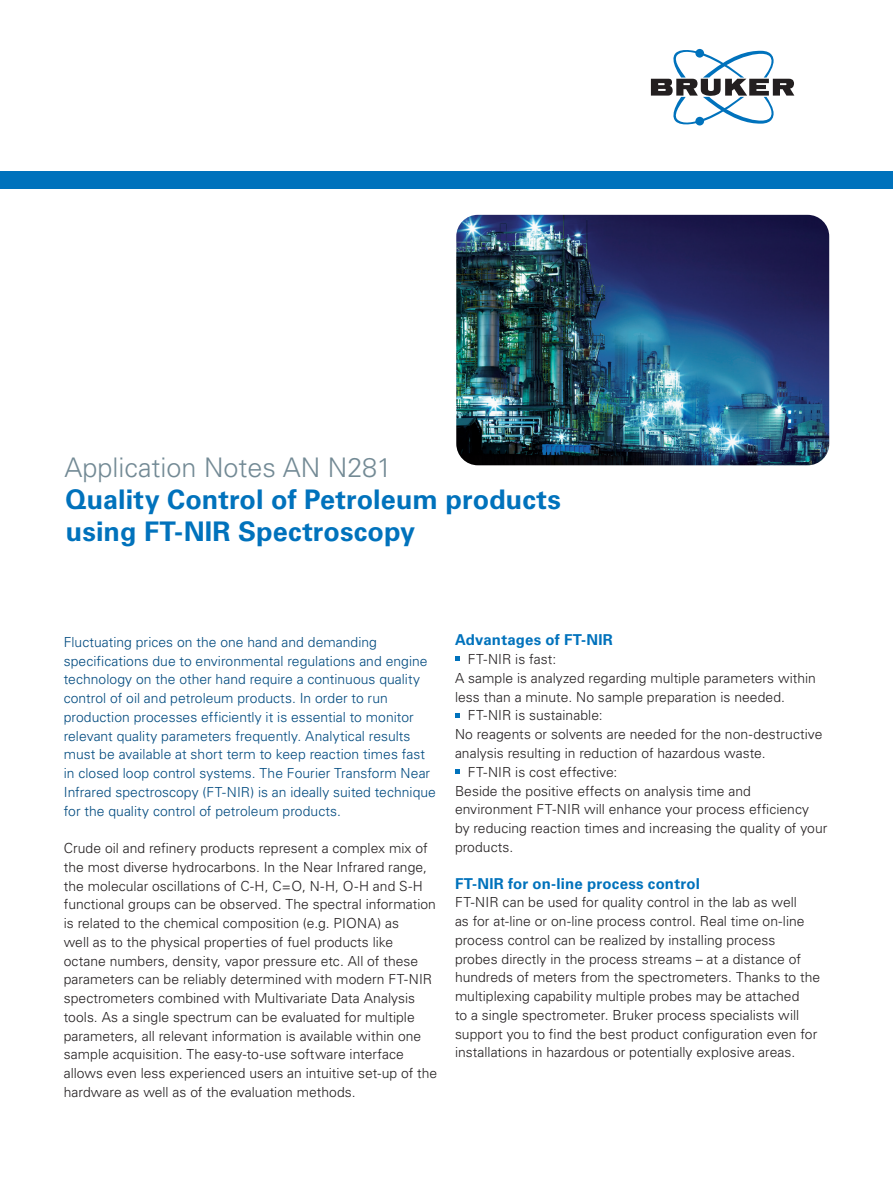
<style>
.page{position:relative;width:893px;height:1187px;background:#fff}
.page>*{position:absolute;margin:0;border:0;box-sizing:border-box;transform-origin:0 0}
.t1{font:700 27px/32.4px "Univers LT Std";letter-spacing:.005em;color:#0072bc}
.t2{font:300 27px "Univers LT Std";color:#738a95}
.t3{font:700 15px "Univers LT Std";letter-spacing:.015em;color:#0072bc}
.t4{font:300 13.8px/18.8px "Univers LT Std";color:#231f20}
.t5{font:300 13.8px/18.8px "Univers LT Std";letter-spacing:.005em;color:#004a7f}
</style>
<div class="page">
<div style="left:0;top:171px;width:893px;height:17px;background:#0072bc"></div>
<svg style="left:651px;top:49px;width:143px;height:76px"></svg>
<img style="left:456px;top:215px;width:373px;height:250px">
<svg style="left:455px;top:656px;width:4px;height:5px"></svg>
<svg style="left:455px;top:713px;width:4px;height:4px"></svg>
<svg style="left:455px;top:769px;width:4px;height:4px"></svg>
<h1 class="t2" style="left:65px;top:451px;width:329px">Application Notes AN N281</h1>
<h1 class="t1" style="left:66px;top:483px;width:497px">Quality Control of Petroleum products using FT-NIR Spectroscopy</h1>
<p class="t5" style="left:64px;top:632px;width:374px">Fluctuating prices on the one hand and demanding specifications due to environmental regulations and engine technology on the other hand require a continuous quality control of oil and petroleum products. In order to run production processes efficiently it is essential to monitor relevant quality parameters frequently. Analytical results must be available at short term to keep reaction times fast in closed loop control systems. The Fourier Transform Near Infrared spectroscopy (FT-NIR) is an ideally suited technique for the quality control of petroleum products.</p>
<p class="t4" style="left:64px;top:838px;width:375px">Crude oil and refinery products represent a complex mix of the most diverse hydrocarbons. In the Near Infrared range, the molecular oscillations of C-H, C=O, N-H, O-H and S-H functional groups can be observed. The spectral information is related to the chemical composition (e.g. PIONA) as<br>well as to the physical properties of fuel products like octane numbers, density, vapor pressure etc. All of these parameters can be reliably determined with modern FT-NIR spectrometers combined with Multivariate Data Analysis tools. As a single spectrum can be evaluated for multiple parameters, all relevant information is available within one sample acquisition. The easy-to-use software interface allows even less experienced users an intuitive set-up of the hardware as well as of the evaluation methods.</p>
<p class="t3" style="left:455px;top:631px;width:159px">Advantages of FT-NIR</p>
<p class="t4" style="left:468px;top:650px;width:90px">FT-NIR is fast:</p>
<p class="t4" style="left:455px;top:668px;width:362px">A sample is analyzed regarding multiple parameters within</p>
<p class="t4" style="left:455px;top:687px;width:332px">less than a minute. No sample preparation is needed.</p>
<p class="t4" style="left:468px;top:706px;width:136px">FT-NIR is sustainable:</p>
<p class="t4" style="left:455px;top:725px;width:369px">No reagents or solvents are needed for the non-destructive</p>
<p class="t4" style="left:455px;top:743px;width:312px">analysis resulting in reduction of hazardous waste.</p>
<p class="t4" style="left:468px;top:762px;width:151px">FT-NIR is cost effective:</p>
<p class="t4" style="left:455px;top:781px;width:297px">Beside the positive effects on analysis time and</p>
<p class="t4" style="left:455px;top:800px;width:356px">environment FT-NIR will enhance your process efficiency</p>
<p class="t4" style="left:455px;top:818px;width:374px">by reducing reaction times and increasing the quality of your</p>
<p class="t4" style="left:455px;top:837px;width:60px">products.</p>
<p class="t3" style="left:455px;top:874px;width:246px">FT-NIR for on-line process control</p>
<p class="t4" style="left:455px;top:893px;width:367px">FT-NIR can be used for quality control in the lab as well<br>as for at-line or on-line process control. Real time on-line process control can be realized by installing process probes directly in the process streams – at a distance of hundreds of meters from the spectrometers. Thanks to the multiplexing capability multiple probes may be attached<br>to a single spectrometer. Bruker process specialists will support you to find the best product configuration even for installations in hazardous or potentially explosive areas.</p>
</div>
